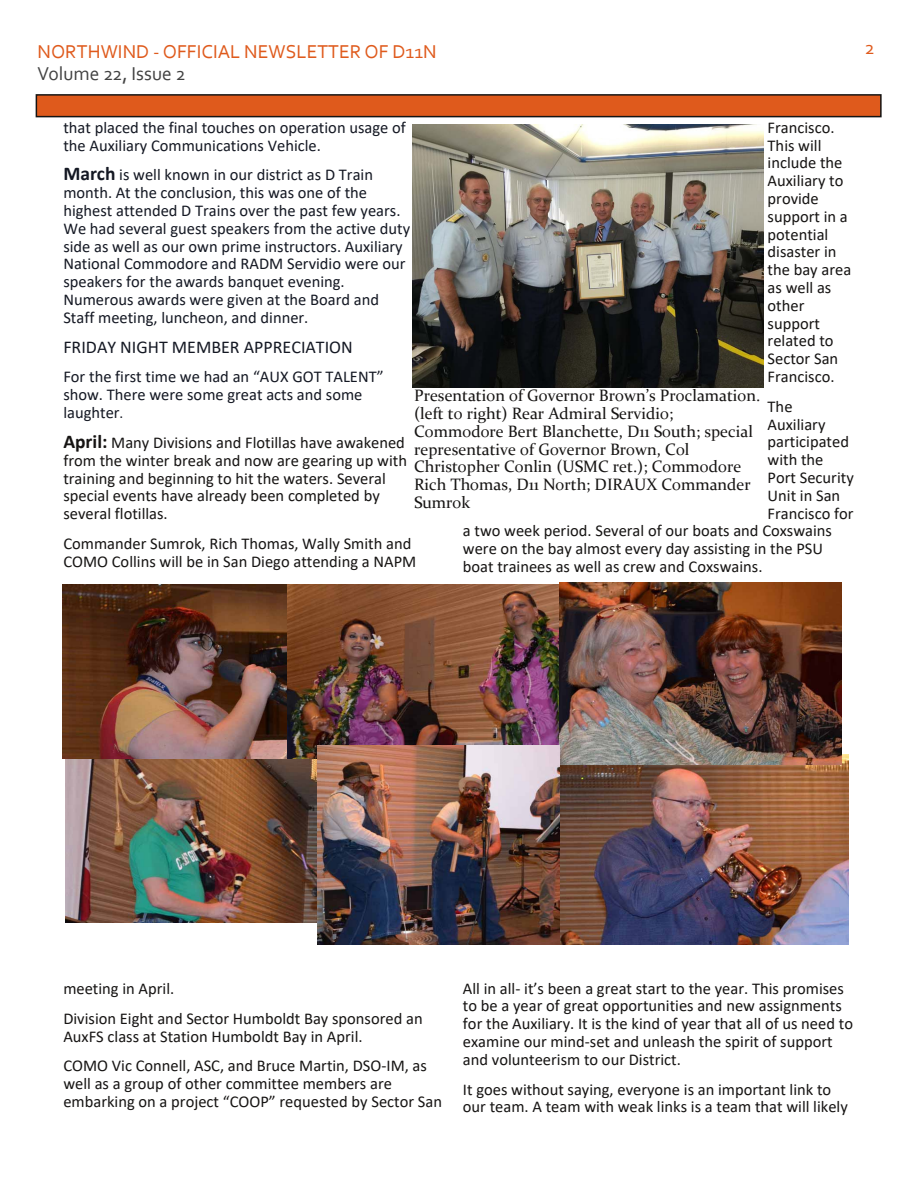
<style>
.page{position:relative;width:918px;height:1188px;background:#fff}
.page>*{position:absolute;margin:0;border:0;box-sizing:border-box;transform-origin:0 0}
.t1{font:19.5px "Corbel";color:#df5a1c}
.t2{font:19.5px "Corbel";color:#424242}
.t3{font:18px "Calibri";color:#141823}
.t4{font:16.5px/17.9px "Calibri";color:#161413}
.t5{font:16.5px/17.9px "Calibri";color:#141823}
.t6{font:16.5px/17.9px "Constantia";color:#161413}
.s1{font-weight:700;font-size:19.5px}
.s2{font-size:15px}
</style>
<div class="page">
<div style="left:36px;top:95px;width:845px;height:22px;background:#df5a1c"></div>
<div style="left:36px;top:94px;width:846px;height:23px;border:2px solid #161413"></div>
<img style="left:413px;top:124px;width:351px;height:264px">
<img style="left:63px;top:584px;width:270px;height:174px">
<img style="left:287px;top:585px;width:272px;height:175px">
<img style="left:552px;top:754px;width:296px;height:191px">
<img style="left:559px;top:583px;width:282px;height:181px">
<img style="left:66px;top:760px;width:251px;height:162px">
<img style="left:317px;top:746px;width:242px;height:198px">
<p class="t1" style="left:38px;top:44px;width:401px">NORTHWIND ‐ OFFICIAL NEWSLETTER OF D11N</p>
<p class="t2" style="left:38px;top:66px;width:150px">Volume 22, Issue 2</p>
<p class="t1" style="left:865px;top:40px;width:11px">2</p>
<p class="t5" style="left:63px;top:120px;width:344px">that placed the final touches on operation usage of the Auxiliary Communications Vehicle.</p>
<p class="t5" style="left:63px;top:167px;width:348px"><span class="s1">March</span> is well known in our district as D Train month. At the conclusion, this was one of the highest attended D Trains over the past few years.<br>We had several guest speakers from the active duty side as well as our own prime instructors. Auxiliary National Commodore and RADM Servidio were our speakers for the awards banquet evening.<br>Numerous awards were given at the Board and Staff meeting, luncheon, and dinner.</p>
<p class="t3" style="left:63px;top:339px;width:291px">FRIDAY NIGHT MEMBER APPRECIATION</p>
<p class="t5" style="left:63px;top:369px;width:322px">For the first time we had an “AUX GOT TALENT” show. There were some great acts and some laughter<span class="s2">.</span></p>
<p class="t4" style="left:63px;top:435px;width:345px"><span class="s1">April:</span> Many Divisions and Flotillas have awakened from the winter break and now are gearing up with training and beginning to hit the waters. Several special events have already been completed by several flotillas.</p>
<p class="t4" style="left:63px;top:536px;width:355px">Commander Sumrok, Rich Thomas, Wally Smith and<br>COMO Collins will be in San Diego attending a NAPM</p>
<p class="t4" style="left:768px;top:120px;width:85px">Francisco.<br>This will include the<br>Auxiliary to provide support in a potential disaster in the bay area as well as other support related to<br>Sector San<br>Francisco.</p>
<p class="t4" style="left:768px;top:399px;width:26px">The</p>
<p class="t4" style="left:768px;top:417px;width:59px">Auxiliary</p>
<p class="t4" style="left:768px;top:434px;width:83px">participated</p>
<p class="t4" style="left:768px;top:452px;width:57px">with the</p>
<p class="t4" style="left:768px;top:470px;width:88px">Port Security</p>
<p class="t4" style="left:768px;top:488px;width:74px">Unit in San</p>
<p class="t4" style="left:768px;top:506px;width:88px">Francisco for</p>
<p class="t4" style="left:463px;top:523px;width:371px">a two week period. Several of our boats and Coxswains</p>
<p class="t4" style="left:463px;top:541px;width:362px">were on the bay almost every day assisting in the PSU</p>
<p class="t4" style="left:463px;top:559px;width:301px">boat trainees as well as crew and Coxswains.</p>
<p class="t6" style="left:414px;top:388px;width:348px">Presentation of Governor Brown’s Proclamation. (left to right) Rear Admiral Servidio; Commodore Bert Blanchette, D11 South; special representative of Governor Brown, Col Christopher Conlin (USMC ret.); Commodore Rich Thomas, D11 North; DIRAUX Commander Sumrok</p>
<p class="t4" style="left:63px;top:975px;width:361px;line-height:29.8px">meeting in April.<br>Division Eight and Sector Humboldt Bay sponsored an</p>
<p class="t4" style="left:63px;top:1023px;width:365px;line-height:29.8px">AuxFS class at Station Humboldt Bay in April.<br>COMO Vic Connell, ASC, and Bruce Martin, DSO‐IM, as</p>
<p class="t4" style="left:63px;top:1076px;width:380px">well as a group of other committee members are embarking on a project “COOP” requested by Sector San</p>
<p class="t4" style="left:463px;top:981px;width:392px">All in all‐ it’s been a great start to the year. This promises to be a year of great opportunities and new assignments for the Auxiliary. It is the kind of year that all of us need to examine our mind‐set and unleash the spirit of support and volunteerism to our District.</p>
<p class="t4" style="left:463px;top:1082px;width:386px">It goes without saying, everyone is an important link to our team. A team with weak links is a team that will likely</p>
</div>
